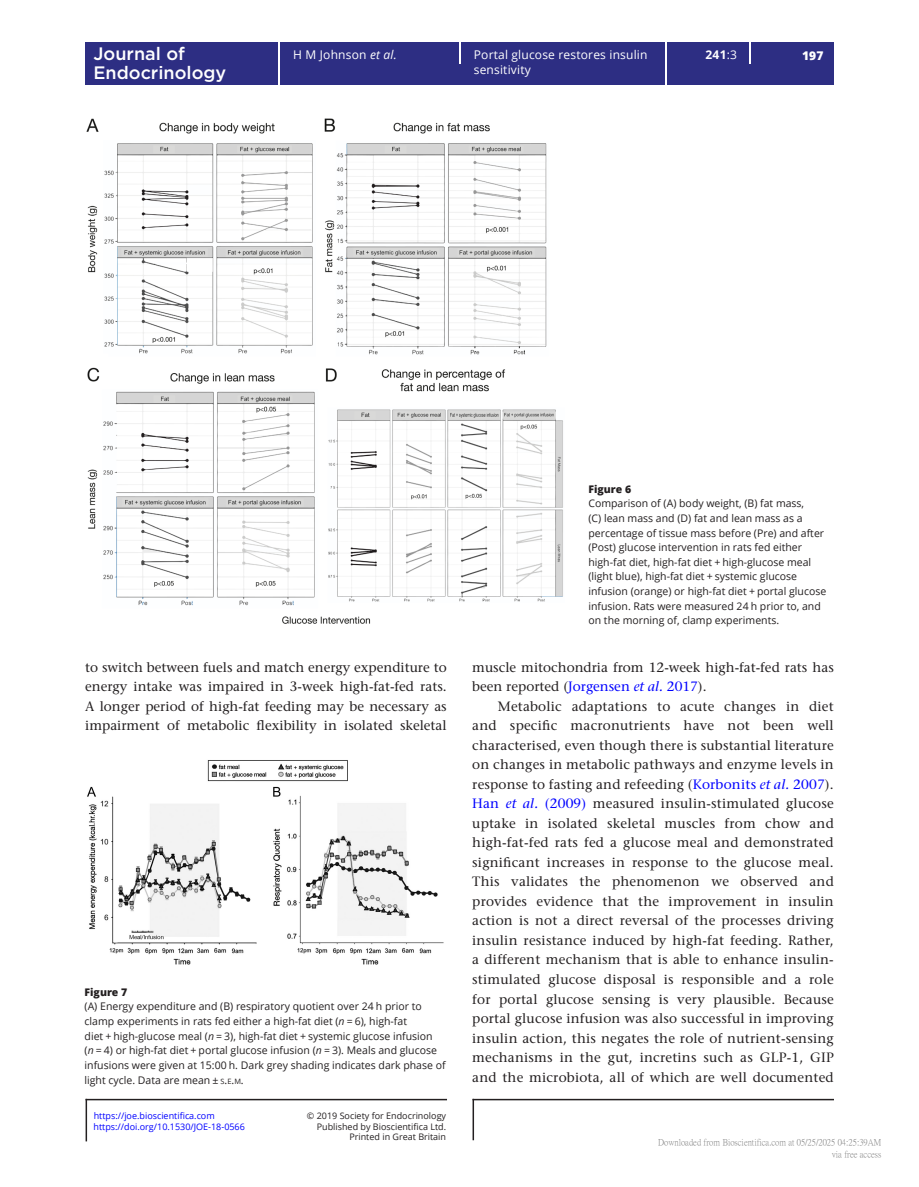
<style>
.page{position:relative;width:919px;height:1187px;background:#fff}
.page>*{position:absolute;margin:0;border:0;box-sizing:border-box;transform-origin:0 0}
.t1{font:500 18px "Gotham";color:#fff}
.TXI{font:500 13.5px/19.5px "Stone Serif Std";color:#231f20;text-align:justify}
.t2{font:12px/14.7px "Open Sans";letter-spacing:.015em;color:#fff}
.t3{font:700 12px "Open Sans";color:#fff}
.t4{font:800 12px "Open Sans";color:#fff}
.FC{font:10.5px/14.7px "Open Sans";color:#231f20}
.FC-2{font:800 10.5px "Open Sans";color:#231f20}
.t5{font:9px/11.2px "Open Sans";color:#231f20;text-align:right}
.t6{font:9px/12px "P Ming Li U";color:rgb(0 0 0/.5);text-align:right}
.t7{font:9px "Open Sans";color:#00f}
.s1{font-weight:400}
.s2{font-style:italic}
.s3{color:#00f}
.s4{font-style:italic;color:#00f}
.s5{font-size:7.35px}
.s6{font-style:inherit}
</style>
<div class="page">
<hr style="left:86px;top:1098px;width:361px;height:2px;background:#231f20">
<hr style="left:86px;top:1098px;width:1px;height:43px;background:#231f20">
<hr style="left:472px;top:1098px;width:361px;height:2px;background:#231f20">
<hr style="left:472px;top:1098px;width:2px;height:42px;background:#231f20">
<div style="left:85px;top:42px;width:748px;height:43px;background:#2d2e83"></div>
<hr style="left:278px;top:42px;width:1px;height:43px;background:#fff">
<hr style="left:665px;top:42px;width:1px;height:43px;background:#fff">
<svg style="left:459px;top:42px;width:1px;height:21px"></svg>
<svg style="left:749px;top:42px;width:1px;height:21px"></svg>
<img style="left:86px;top:118px;width:477px;height:506px">
<img style="left:87px;top:760px;width:357px;height:205px">
<h1 class="t1" style="left:93px;top:42px;width:93px">Journal of</h1>
<p class="t3" style="left:705px;top:47px;width:33px">241<span class="s1">:3</span></p>
<h1 class="t1" style="left:93px;top:61px;width:134px">Endocrinology</h1>
<p class="t2" style="left:293px;top:47px;width:105px">H M Johnson <span class="s2">et al.</span></p>
<p class="t2" style="left:474px;top:47px;width:175px">Portal glucose restores insulin sensitivity</p>
<p class="t4" style="left:802px;top:46px;width:23px">197</p>
<p class="FC-2" style="left:588px;top:481px;width:44px">Figure 6</p>
<p class="FC" style="left:588px;top:496px;width:239px">Comparison of (A) body weight, (B) fat mass,<br>(C) lean mass and (D) fat and lean mass as a percentage of tissue mass before (Pre) and after (Post) glucose intervention in rats fed either high-fat diet, high-fat diet + high-glucose meal (light blue), high-fat diet + systemic glucose infusion (orange) or high-fat diet + portal glucose infusion. Rats were measured 24 h prior to, and on the morning of, clamp experiments.</p>
<p class="TXI" style="left:85px;top:657px;width:363px">to switch between fuels and match energy expenditure to energy intake was impaired in 3-week high-fat-fed rats.<br>A longer period of high-fat feeding may be necessary as impairment of metabolic flexibility in isolated skeletal</p>
<p class="TXI" style="left:472px;top:657px;width:363px">muscle mitochondria from 12-week high-fat-fed rats has been reported (<span class="s3">Jorgensen</span> <span class="s4">et al.</span> <span class="s3">2017</span>).</p>
<p class="TXI" style="left:472px;top:696px;width:363px;text-indent:26px">Metabolic adaptations to acute changes in diet and specific macronutrients have not been well characterised, even though there is substantial literature on changes in metabolic pathways and enzyme levels in response to fasting and refeeding (<span class="s3">Korbonits</span> <span class="s4">et al.</span> <span class="s3">2007</span>).<br><span class="s3">Han</span> <span class="s4">et al.</span> <span class="s3">(2009)</span> measured insulin-stimulated glucose uptake in isolated skeletal muscles from chow and high-fat-fed rats fed a glucose meal and demonstrated significant increases in response to the glucose meal.<br>This validates the phenomenon we observed and provides evidence that the improvement in insulin action is not a direct reversal of the processes driving insulin resistance induced by high-fat feeding. Rather, a different mechanism that is able to enhance insulin&shy;stimulated glucose disposal is responsible and a role for portal glucose sensing is very plausible. Because portal glucose infusion was also successful in improving insulin action, this negates the role of nutrient-sensing mechanisms in the gut, incretins such as GLP-1, GIP and the microbiota, all of which are well documented</p>
<p class="FC-2" style="left:85px;top:983px;width:44px">Figure 7</p>
<p class="FC" style="left:85px;top:998px;width:362px">(A) Energy expenditure and (B) respiratory quotient over 24 h prior to clamp experiments in rats fed either a high-fat diet (<span class="s2">n</span> = 6), high-fat<br>diet + high-glucose meal (<span class="s2">n</span> = 3), high-fat diet + systemic glucose infusion<br>(<span class="s2">n</span> = 4) or high-fat diet + portal glucose infusion (<span class="s2">n</span> = 3). Meals and glucose infusions were given at 15:00 h. Dark grey shading indicates dark phase of light cycle. Data are mean ± <span class="s5">S</span><span class="s6">.</span><span class="s5">E</span><span class="s6">.</span><span class="s5">M</span>.</p>
<p class="t7" style="left:94px;top:1109px;width:123px">https://joe.bioscientifica.com</p>
<p class="t5" style="left:307px;top:1109px;width:141px">© 2019 Society for Endocrinology<br>Published by Bioscientifica Ltd.</p>
<p class="t5" style="left:349px;top:1130px;width:98px">Printed in Great Britain</p>
<p class="t7" style="left:93px;top:1120px;width:153px">https://doi.org/10.1530/JOE-18-0566</p>
<p class="t6" style="left:658px;top:1136px;width:225px">Downloaded from Bioscientifica.com at 05/25/2025 04:25:39AM via free access</p>
</div>
